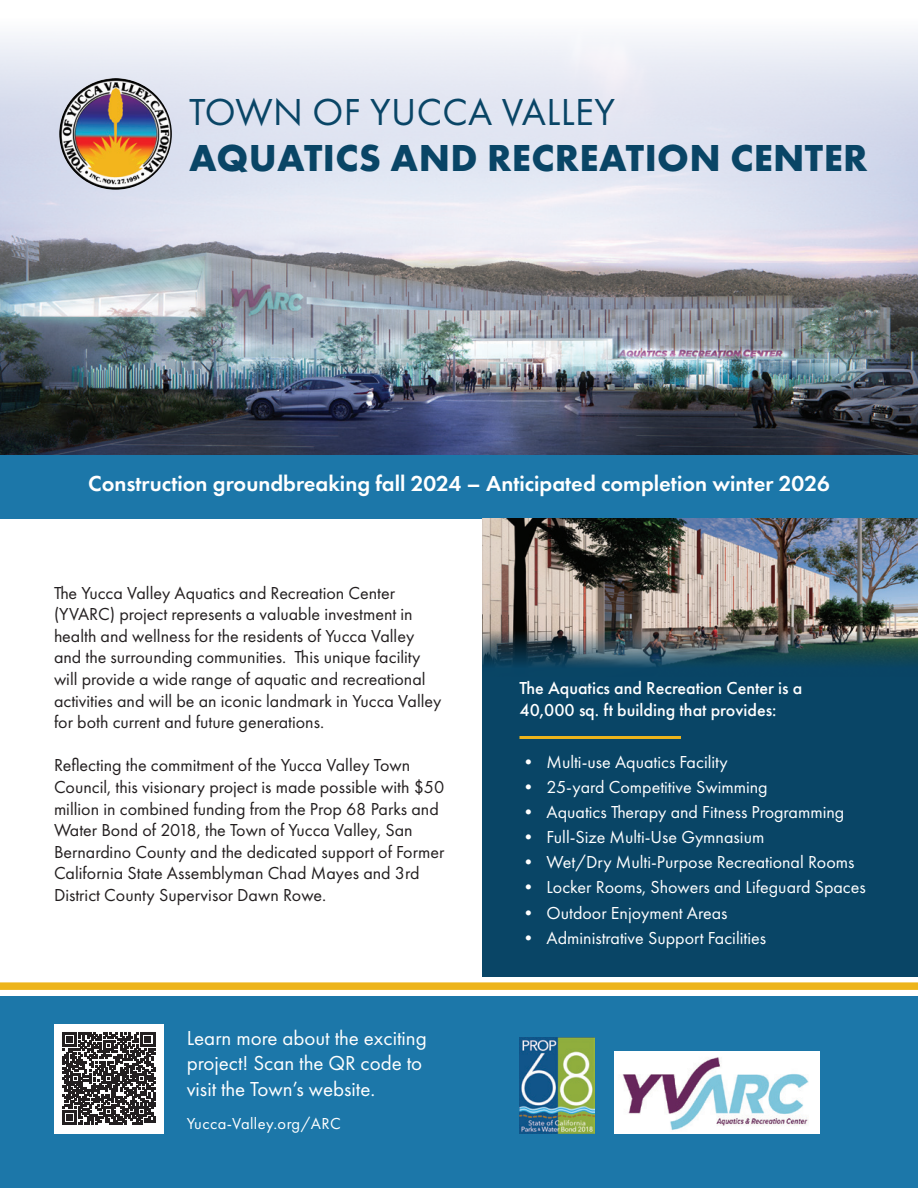
<style>
.page{position:relative;width:918px;height:1188px;background:#fff}
.page>*{position:absolute;margin:0;border:0;box-sizing:border-box;transform-origin:0 0}
.t1{font:700 39px "Futura PT";letter-spacing:.01em;color:#094566}
.t2{font:39px "Futura PT";letter-spacing:.01em;color:#094566}
.t3{font:600 22.5px "Futura PT";color:#fff}
.t4{font:21px/25.2px "Futura PT";color:#fff}
.t5{font:18px/21.6px "Futura PT";color:#231f20}
.t6{font:18px "Futura PT";color:#fff}
.t7{font:500 18px/21.6px "Futura PT";color:#fff}
.t8{font:16.5px "Futura PT";letter-spacing:.025em;color:#fff}
</style>
<div class="page">
<img style="left:0;top:376px;width:918px;height:79px">
<img style="left:0;top:35px;width:918px;height:341px">
<div style="left:0;top:997px;width:918px;height:191px;background:#1c77a9"></div>
<div style="left:0;top:455px;width:918px;height:63px;background:#1c77a9"></div>
<div style="left:0;top:982px;width:918px;height:8px;background:#edb41b"></div>
<div style="left:54px;top:1024px;width:109px;height:109px;background:#fff"></div>
<svg style="left:62px;top:1032px;width:93px;height:93px"></svg>
<div style="left:483px;top:553px;width:435px;height:423px;background:#094566"></div>
<img style="left:483px;top:518px;width:435px;height:149px">
<img style="left:519px;top:1038px;width:76px;height:96px">
<div style="left:615px;top:1052px;width:205px;height:82px;background:#fff"></div>
<img style="left:622px;top:1057px;width:187px;height:73px">
<hr style="left:519px;top:736px;width:162px;height:3px;background:#edb41b">
<img style="left:59px;top:78px;width:113px;height:112px">
<p class="t2" style="left:189px;top:88px;width:427px">TOWN OF YUCCA VALLEY</p>
<p class="t1" style="left:189px;top:133px;width:680px">AQUATICS AND RECREATION CENTER</p>
<p class="t3" style="left:88px;top:470px;width:743px">Construction groundbreaking fall 2024 – Anticipated completion winter 2026</p>
<p class="t5" style="left:54px;top:582px;width:389px">The Yucca Valley Aquatics and Recreation Center (YVARC) project represents a valuable investment in health and wellness for the residents of Yucca Valley and the surrounding communities. This unique facility will provide a wide range of aquatic and recreational activities and will be an iconic landmark in Yucca Valley for both current and future generations.</p>
<p class="t5" style="left:54px;top:755px;width:392px">Reflecting the commitment of the Yucca Valley Town Council, this visionary project is made possible with $50 million in combined funding from the Prop 68 Parks and Water Bond of 2018, the Town of Yucca Valley, San Bernardino County and the dedicated support of Former California State Assemblyman Chad Mayes and 3rd District County Supervisor Dawn Rowe.</p>
<p class="t4" style="left:187px;top:1026px;width:242px">Learn more about the exciting project! Scan the QR code to visit the Town’s website.</p>
<p class="t8" style="left:187px;top:1114px;width:156px">Yucca-Valley.org/ARC</p>
<p class="t7" style="left:519px;top:677px;width:285px">The Aquatics and Recreation Center is a<br>40,000 sq. ft building that provides:</p>
<p class="t6" style="left:519px;top:751px;width:210px">• Multi-use Aquatics Facility</p>
<p class="t6" style="left:519px;top:776px;width:250px">• 25-yard Competitive Swimming</p>
<p class="t6" style="left:519px;top:801px;width:326px">• Aquatics Therapy and Fitness Programming</p>
<p class="t6" style="left:519px;top:827px;width:246px">• Full-Size Multi-Use Gymnasium</p>
<p class="t6" style="left:519px;top:852px;width:336px">• Wet/Dry Multi-Purpose Recreational Rooms</p>
<p class="t6" style="left:519px;top:877px;width:348px">• Locker Rooms, Showers and Lifeguard Spaces</p>
<p class="t6" style="left:519px;top:902px;width:210px">• Outdoor Enjoyment Areas</p>
<p class="t6" style="left:519px;top:927px;width:248px">• Administrative Support Facilities</p>
</div>
